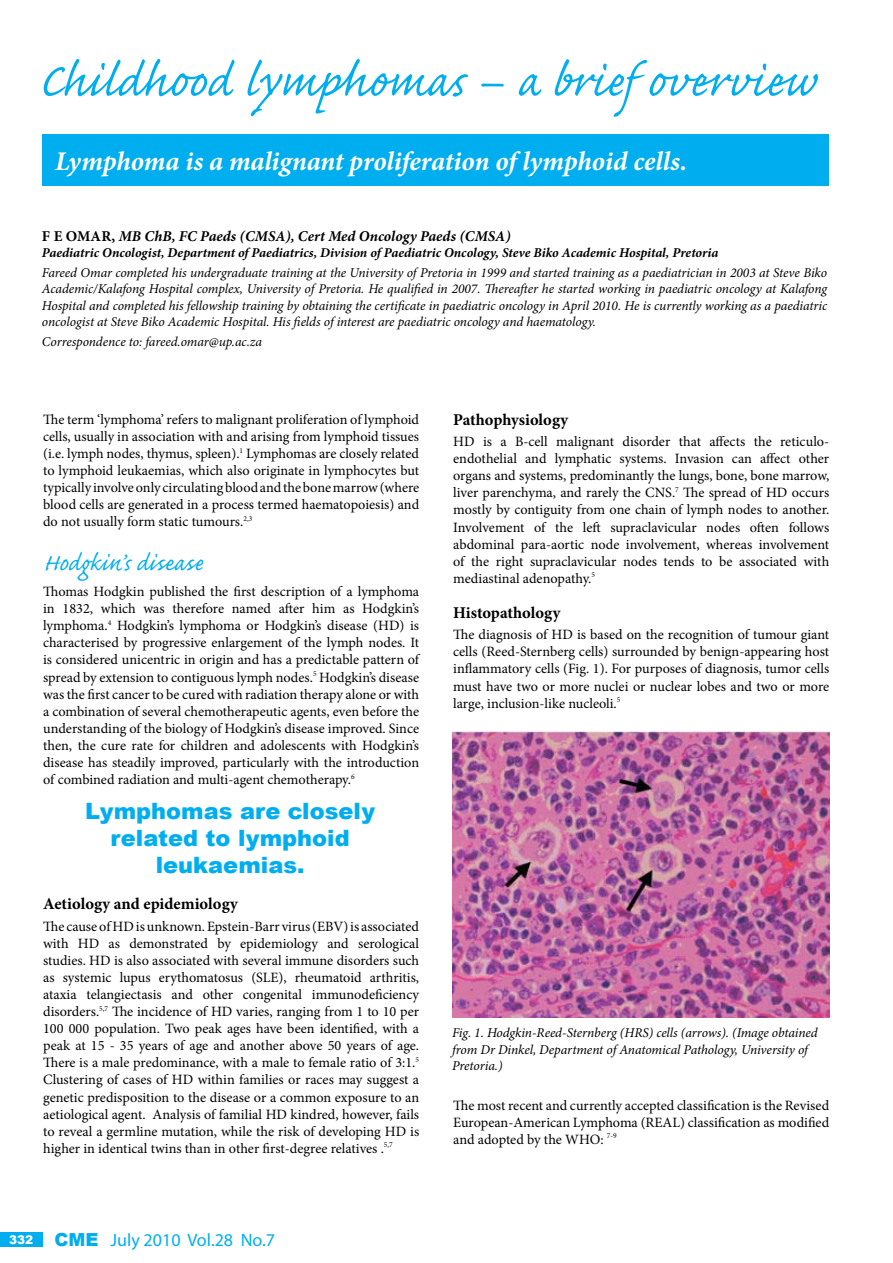
<style>
.page{position:relative;width:893px;height:1263px;background:#fff}
.page>*{position:absolute;margin:0;border:0;box-sizing:border-box;transform-origin:0 0}
.t1{font:60px "Caflisch Script Pro";color:#00aeef}
.t2{font:30px "Caflisch Script Pro";letter-spacing:-.005em;color:#00aeef}
.t3{font:italic 700 27px "Minion Pro";letter-spacing:-.005em;color:#fff}
.t4{font:900 22.5px/27px "Arial";color:#00aeef;text-align:center}
.t5{font:18px "Myriad";color:#00aeef}
.t6{font:700 16.5px "Minion Pro";color:#000}
.t7{font:italic 700 15px "Minion Pro";color:#000}
.t8{font:14.25px/17.1px "Minion Pro";letter-spacing:-.005em;color:#000;text-align:justify}
.t9{font:italic 13.5px/16.2px "Minion Pro";letter-spacing:-.005em;color:#000;text-align:justify}
.t10{font:italic 700 13.5px "Minion Pro";letter-spacing:-.005em;color:#000}
.t11{font:900 12px "Arial";color:#fff}
.s1{font-style:normal}
.s2{font-family:"Arial";font-weight:900}
</style>
<div class="page">
<div style="left:0;top:1232px;width:43px;height:15px;background:#00aeef"></div>
<div style="left:42px;top:135px;width:787px;height:51px;background:#00aeef"></div>
<img style="left:453px;top:731px;width:376px;height:286px">
<h1 class="t1" style="left:39px;top:50px;width:779px">Childhood l ymphomas – a brief overview</h1>
<h3 class="t3" style="left:55px;top:142px;width:633px">Lymphoma is a malignant proliferation of lymphoid cells.</h3>
<p class="t7" style="left:42px;top:225px;width:470px"><span class="s1">F E OMAR,</span> MB ChB, FC Paeds (CMSA), Cert Med Oncology Paeds (CMSA)</p>
<p class="t10" style="left:42px;top:243px;width:678px">Paediatric Oncologist, Department of Paediatrics, Division of Paediatric Oncology, Steve Biko Academic Hospital, Pretoria</p>
<p class="t9" style="left:42px;top:265px;width:787px">Fareed Omar completed his undergraduate training at the University of Pretoria in 1999 and started training as a paediatrician in 2003 at Steve Biko Academic/Kalafong Hospital complex, University of Pretoria. He qualified in 2007. Thereafter he started working in paediatric oncology at Kalafong Hospital and completed his fellowship training by obtaining the certificate in paediatric oncology in April 2010. He is currently working as a paediatric oncologist at Steve Biko Academic Hospital. His fields of interest are paediatric oncology and haematology.</p>
<p class="t9" style="left:42px;top:334px;width:222px">Correspondence to: fareed.omar@up.ac.za</p>
<p class="t8" style="left:43px;top:411px;width:378px">The term ‘lymphoma’ refers to malignant proliferation of lymphoid cells, usually in association with and arising from lymphoid tissues (i.e. lymph nodes, thymus, spleen).<sup>1</sup> Lymphomas are closely related to lymphoid leukaemias, which also originate in lymphocytes but typically involve only circulating blood and the bone marrow (where blood cells are generated in a process termed haematopoiesis) and do not usually form static tumours.<sup>2,3</sup></p>
<h2 class="t2" style="left:43px;top:548px;width:162px">Hodgkin’s disease</h2>
<p class="t8" style="left:43px;top:583px;width:378px">Thomas Hodgkin published the first description of a lymphoma in 1832, which was therefore named after him as Hodgkin’s lymphoma.<sup>4</sup> Hodgkin’s lymphoma or Hodgkin’s disease (HD) is characterised by progressive enlargement of the lymph nodes. It is considered unicentric in origin and has a predictable pattern of spread by extension to contiguous lymph nodes.<sup>5</sup> Hodgkin’s disease was the first cancer to be cured with radiation therapy alone or with a combination of several chemotherapeutic agents, even before the understanding of the biology of Hodgkin’s disease improved. Since then, the cure rate for children and adolescents with Hodgkin’s disease has steadily improved, particularly with the introduction of combined radiation and multi-agent chemotherapy.<sup>6</sup></p>
<h3 class="t4" style="left:85px;top:797px;width:291px">Lymphomas are closely related to lymphoid leukaemias.</h3>
<p class="t6" style="left:43px;top:892px;width:196px">Aetiology and epidemiology</p>
<p class="t8" style="left:43px;top:917px;width:378px">The cause of HD is unknown. Epstein-Barr virus (EBV) is associated with HD as demonstrated by epidemiology and serological studies. HD is also associated with several immune disorders such as systemic lupus erythomatosus (SLE), rheumatoid arthritis, ataxia telangiectasis and other congenital immunodeficiency disorders.<sup>5,7</sup> The incidence of HD varies, ranging from 1 to 10 per 100 000 population. Two peak ages have been identified, with a peak at 15 - 35 years of age and another above 50 years of age.<br>There is a male predominance, with a male to female ratio of 3:1.<sup>5<br></sup>Clustering of cases of HD within families or races may suggest a genetic predisposition to the disease or a common exposure to an aetiological agent. Analysis of familial HD kindred, however, fails to reveal a germline mutation, while the risk of developing HD is higher in identical twins than in other first-degree relatives .<sup>5,7</sup></p>
<p class="t6" style="left:453px;top:408px;width:116px">Pathophysiology</p>
<p class="t8" style="left:453px;top:433px;width:378px">HD is a B-cell malignant disorder that affects the reticulo&shy;endothelial and lymphatic systems. Invasion can affect other organs and systems, predominantly the lungs, bone, bone marrow, liver parenchyma, and rarely the CNS.<sup>7</sup> The spread of HD occurs mostly by contiguity from one chain of lymph nodes to another.<br>Involvement of the left supraclavicular nodes often follows abdominal para-aortic node involvement, whereas involvement of the right supraclavicular nodes tends to be associated with mediastinal adenopathy.<sup>5</sup></p>
<p class="t6" style="left:453px;top:601px;width:109px">Histopathology</p>
<p class="t8" style="left:453px;top:626px;width:378px">The diagnosis of HD is based on the recognition of tumour giant cells (Reed-Sternberg cells) surrounded by benign-appearing host inflammatory cells (Fig. 1). For purposes of diagnosis, tumor cells must have two or more nuclei or nuclear lobes and two or more large, inclusion-like nucleoli.<sup>5</sup></p>
<p class="t9" style="left:452px;top:1025px;width:367px;text-align:left">Fig. 1. Hodgkin-Reed-Sternberg (HRS) cells (arrows). (Image obtained from Dr Dinkel, Department of Anatomical Pathology, University of<br>Pretoria.)</p>
<p class="t8" style="left:453px;top:1096px;width:378px">The most recent and currently accepted classification is the Revised European-American Lymphoma (REAL) classification as modified and adopted by the WHO: <sup>7-9</sup></p>
<p class="t11" style="left:9px;top:1231px;width:26px">332</p>
<p class="t5" style="left:55px;top:1231px;width:222px"><span class="s2">CME</span> July 2010 Vol.28 No.7</p>
</div>
